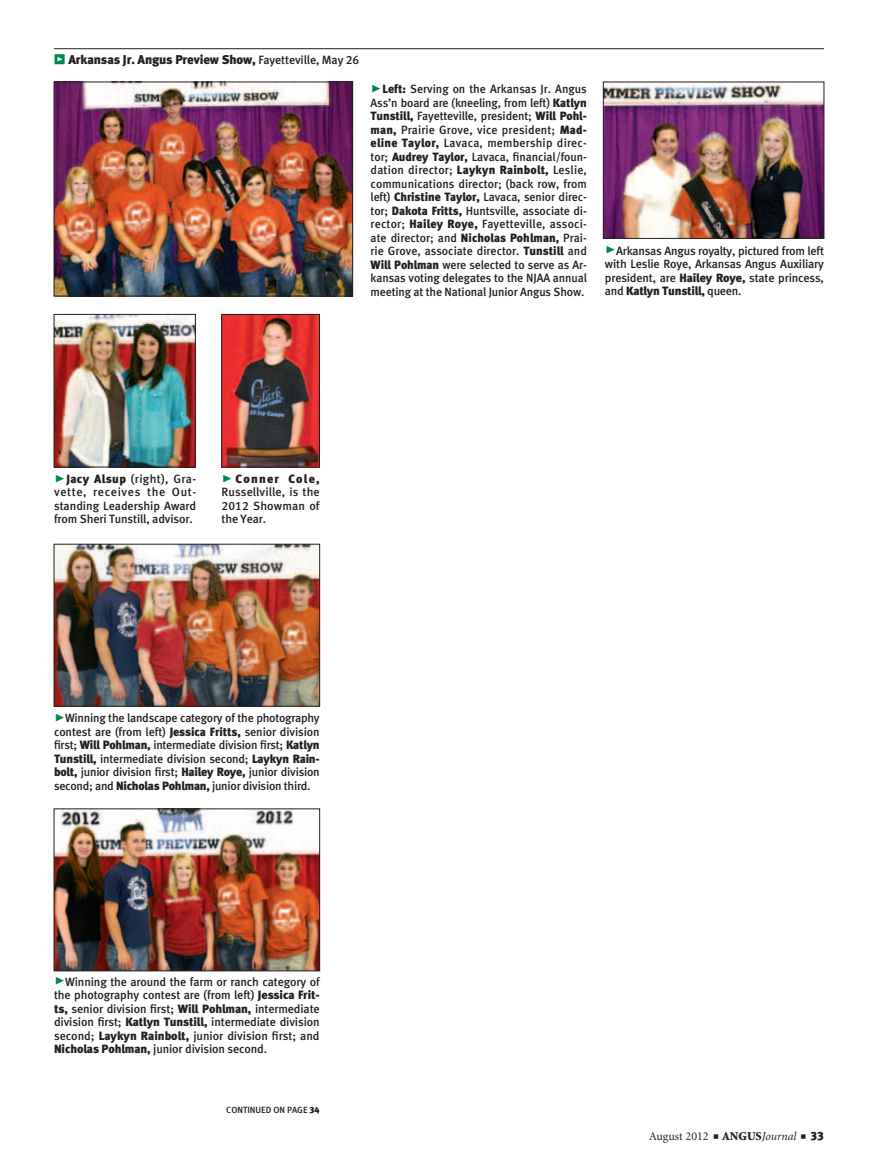
<style>
.page{position:relative;width:878px;height:1168px;background:#fff}
.page>*{position:absolute;margin:0;border:0;box-sizing:border-box;transform-origin:0 0}
.cutlines{font:12.75px "Meta Black LF";letter-spacing:-.01em;color:#231f20}
.cutlines-2{font:12px/13.5px "Meta Medium LF";letter-spacing:-.01em;color:#231f20;text-align:justify}
.t1{font:12px "Minion";color:#231f20}
.t2{font:9px "Meta Medium LF";color:#231f20}
.s1{font-family:"Meta Black Caps Expert";font-size:13.5px;color:#008751}
.s2{font-family:"Meta Medium LF";font-size:12px}
.s3{font-family:"Meta Black Caps Expert";font-size:21px;color:#008751}
.s4{font-family:"Meta Black LF"}
.s5{font-weight:900}
.s6{font-style:italic}
</style>
<div class="page">
<img style="left:56px;top:546px;width:262px;height:158px">
<div style="left:54px;top:544px;width:266px;height:162px;border:1px solid #231f20"></div>
<img style="left:56px;top:811px;width:262px;height:158px">
<div style="left:54px;top:809px;width:266px;height:162px;border:1px solid #231f20"></div>
<img style="left:56px;top:84px;width:295px;height:210px">
<div style="left:54px;top:82px;width:299px;height:214px;border:1px solid #231f20"></div>
<img style="left:605px;top:84px;width:217px;height:153px">
<div style="left:603px;top:82px;width:221px;height:157px;border:1px solid #231f20"></div>
<hr style="left:54px;top:48px;width:770px;height:1px;background:#231f20">
<img style="left:56px;top:316px;width:137px;height:149px">
<div style="left:54px;top:314px;width:141px;height:153px;border:1px solid #231f20"></div>
<img style="left:223px;top:316px;width:95px;height:149px">
<div style="left:221px;top:314px;width:99px;height:153px;border:1px solid #231f20"></div>
<p class="cutlines" style="left:54px;top:52px;width:307px"><span class="s1">z</span> Arkansas Jr. Angus Preview Show, <span class="s2">Fayetteville, May 26</span></p>
<p class="cutlines-2" style="left:370px;top:82px;width:218px"><span class="s3">@</span><span class="s4">Left:</span> Serving on the Arkansas Jr. Angus Ass’n board are (kneeling, from left) <span class="s4">Katlyn Tunstill,</span> Fayetteville, president; <span class="s4">Will Pohl&shy;man,</span> Prairie Grove, vice president; <span class="s4">Mad&shy;eline Taylor,</span> Lavaca, membership direc&shy;tor; <span class="s4">Audrey Taylor,</span> Lavaca, financial/foun&shy;dation director; <span class="s4">Laykyn Rainbolt,</span> Leslie, communications director; (back row, from left) <span class="s4">Christine Taylor,</span> Lavaca, senior direc&shy;tor; <span class="s4">Dakota Fritts,</span> Huntsville, associate di&shy;rector; <span class="s4">Hailey Roye,</span> Fayetteville, associ&shy;ate director; and <span class="s4">Nicholas Pohlman,</span> Prai&shy;rie Grove, associate director. <span class="s4">Tunstill</span> and <span class="s4">Will Pohlman</span> were selected to serve as Ar&shy;kansas voting delegates to the NJAA annual meeting at the National Junior Angus Show.</p>
<p class="cutlines-2" style="left:605px;top:244px;width:220px"><span class="s3">@</span>Arkansas Angus royalty, pictured from left with Leslie Roye, Arkansas Angus Auxiliary president, are <span class="s4">Hailey Roye,</span> state princess, and <span class="s4">Katlyn Tunstill,</span> queen.</p>
<p class="cutlines-2" style="left:54px;top:472px;width:144px"><span class="s3">@</span><span class="s4">Jacy Alsup</span> (right), Gra&shy;vette, receives the Out&shy;standing Leadership Award from Sheri Tunstill, advisor.</p>
<p class="cutlines-2" style="left:221px;top:472px;width:100px"><span class="s3">@</span> <span class="s4">Conner Cole, </span>Russellville, is the 2012 Showman of the Year.</p>
<p class="cutlines-2" style="left:54px;top:711px;width:267px"><span class="s3">@</span>Winning the landscape category of the photography contest are (from left) <span class="s4">Jessica Fritts,</span> senior division first; <span class="s4">Will Pohlman,</span> intermediate division first; <span class="s4">Katlyn Tunstill,</span> intermediate division second; <span class="s4">Laykyn Rain&shy;bolt,</span> junior division first; <span class="s4">Hailey Roye,</span> junior division second; and <span class="s4">Nicholas Pohlman,</span> junior division third.</p>
<p class="cutlines-2" style="left:54px;top:975px;width:267px"><span class="s3">@</span>Winning the around the farm or ranch category of the photography contest are (from left) <span class="s4">Jessica Frit&shy;ts,</span> senior division first; <span class="s4">Will Pohlman,</span> intermediate division first; <span class="s4">Katlyn Tunstill,</span> intermediate division second; <span class="s4">Laykyn Rainbolt,</span> junior division first; and <span class="s4">Nicholas Pohlman,</span> junior division second.</p>
<p class="t2" style="left:226px;top:1105px;width:95px">CONTINUED ON PAGE <span class="s4">34</span></p>
<p class="t1" style="left:649px;top:1130px;width:176px">August 2012 ■ <span class="s5">ANGUS</span><span class="s6">Journal</span> ■ <span class="s4">33</span></p>
</div>
